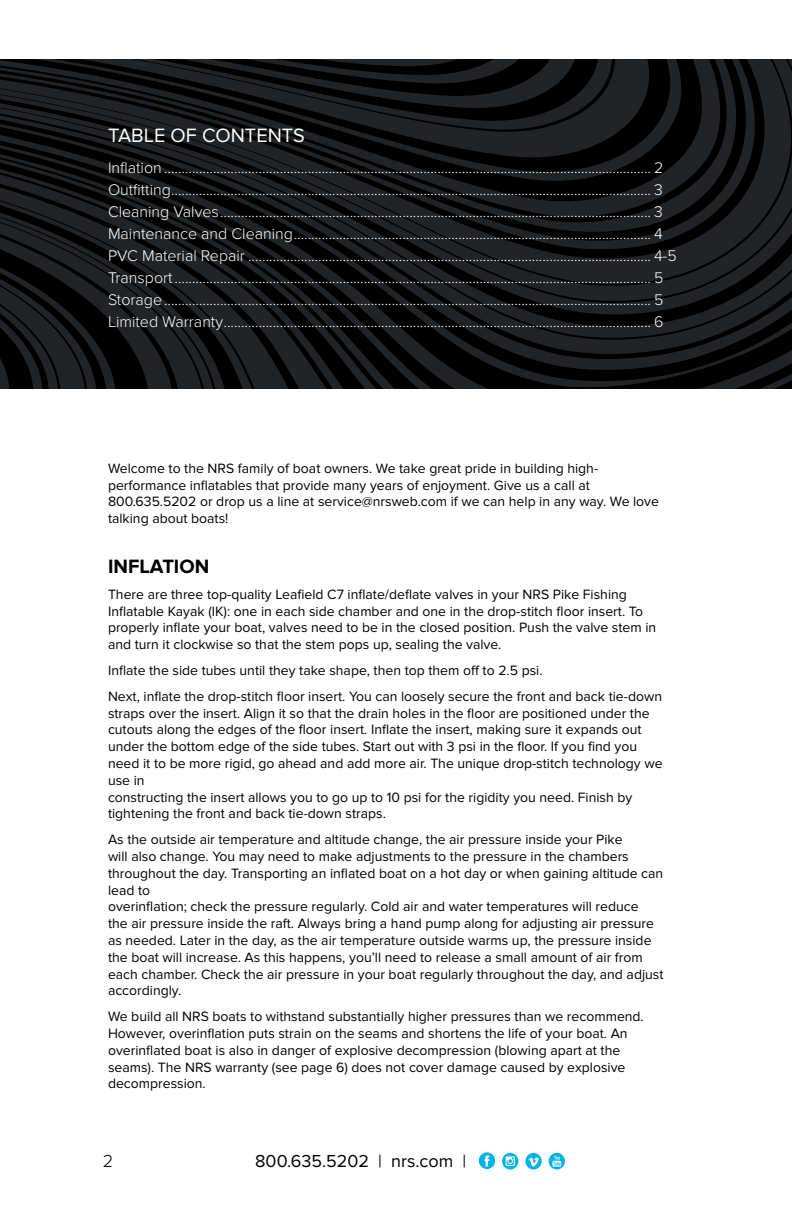
<style>
.page{position:relative;width:792px;height:1224px;background:#fff}
.page>*{position:absolute;margin:0;border:0;box-sizing:border-box;transform-origin:0 0}
.t1{font:20px "Proxima Nova";color:#fff}
.t2{font:700 20px "Proxima Nova";color:#000}
.t3{font:18px "Proxima Nova";color:#000}
.t4{font:300 18px "Proxima Nova";color:#000}
.t5{font:300 16px/22px "Proxima Nova";color:#fff}
.t6{font:14px/16.8px "Proxima Nova";color:#000}
</style>
<div class="page">
<svg style="left:479px;top:1152px;width:86px;height:17px"></svg>
<svg style="left:668px;top:59px;width:58px;height:67px;background:#111213"></svg>
<svg style="left:636px;top:59px;width:32px;height:67px;background:#0a0b0c"></svg>
<svg style="left:605px;top:59px;width:31px;height:67px;background:#1e2123"></svg>
<svg style="left:565px;top:59px;width:40px;height:67px;background:#141617"></svg>
<svg style="left:533px;top:59px;width:32px;height:67px;background:#121415"></svg>
<svg style="left:507px;top:59px;width:26px;height:67px;background:#0d0f0f"></svg>
<svg style="left:445px;top:59px;width:62px;height:67px;background:#0f1011"></svg>
<svg style="left:0;top:59px;width:445px;height:67px;background:#131416"></svg>
<svg style="left:0;top:126px;width:792px;height:10px;background:#151718"></svg>
<svg style="left:0;top:136px;width:792px;height:11px;background:#141617"></svg>
<svg style="left:0;top:147px;width:792px;height:9px;background:#111314"></svg>
<svg style="left:0;top:164px;width:792px;height:11px;background:#111213"></svg>
<svg style="left:0;top:175px;width:792px;height:19px;background:#111213"></svg>
<svg style="left:0;top:194px;width:792px;height:7px;background:#131516"></svg>
<svg style="left:0;top:201px;width:792px;height:4px;background:#161819"></svg>
<svg style="left:0;top:205px;width:792px;height:9px;background:#151718"></svg>
<svg style="left:0;top:214px;width:792px;height:6px;background:#131516"></svg>
<svg style="left:0;top:220px;width:792px;height:12px;background:#141618"></svg>
<svg style="left:0;top:232px;width:792px;height:13px;background:#141617"></svg>
<svg style="left:0;top:245px;width:792px;height:9px;background:#141617"></svg>
<svg style="left:0;top:254px;width:792px;height:10px;background:#161819"></svg>
<svg style="left:0;top:264px;width:792px;height:8px;background:#16181a"></svg>
<svg style="left:0;top:272px;width:792px;height:10px;background:#151719"></svg>
<svg style="left:0;top:282px;width:792px;height:11px;background:#151718"></svg>
<svg style="left:0;top:293px;width:792px;height:13px;background:#141617"></svg>
<svg style="left:0;top:306px;width:792px;height:6px;background:#141617"></svg>
<svg style="left:0;top:312px;width:792px;height:23px;background:#131516"></svg>
<svg style="left:0;top:335px;width:792px;height:41px;background:#111314"></svg>
<svg style="left:0;top:376px;width:792px;height:12px;background:#101112"></svg>
<h1 class="t1" style="left:108px;top:124px;width:198px">TABLE OF CONTENTS</h1>
<p class="t5" style="left:108px;top:157px;width:570px">Inflation ........................................................................................................................................... 2<br>Outfitting......................................................................................................................................... 3<br>Cleaning Valves........................................................................................................................... 3<br>Maintenance and Cleaning...................................................................................................... 4<br>PVC Material Repair ................................................................................................................... 4-5<br>Transport........................................................................................................................................ 5<br>Storage........................................................................................................................................... 5<br>Limited Warranty.......................................................................................................................... 6</p>
<p class="t6" style="left:108px;top:460px;width:553px">Welcome to the NRS family of boat owners. We take great pride in building high&shy;performance inflatables that provide many years of enjoyment. Give us a call at 800.635.5202 or drop us a line at service@nrsweb.com if we can help in any way. We love talking about boats!</p>
<h1 class="t2" style="left:108px;top:555px;width:103px">INFLATION</h1>
<p class="t6" style="left:108px;top:586px;width:550px">There are three top-quality Leafield C7 inflate/deflate valves in your NRS Pike Fishing Inflatable Kayak (IK): one in each side chamber and one in the drop-stitch floor insert. To properly inflate your boat, valves need to be in the closed position. Push the valve stem in and turn it clockwise so that the stem pops up, sealing the valve.</p>
<p class="t6" style="left:108px;top:658px;width:556px;line-height:25.8px">Inflate the side tubes until they take shape, then top them off to 2.5 psi.<br>Next, inflate the drop-stitch floor insert. You can loosely secure the front and back tie-down</p>
<p class="t6" style="left:108px;top:705px;width:556px">straps over the insert. Align it so that the drain holes in the floor are positioned under the cutouts along the edges of the floor insert. Inflate the insert, making sure it expands out under the bottom edge of the side tubes. Start out with 3 psi in the floor. If you find you need it to be more rigid, go ahead and add more air. The unique drop-stitch technology we use in<br>constructing the insert allows you to go up to 10 psi for the rigidity you need. Finish by tightening the front and back tie-down straps.</p>
<p class="t6" style="left:108px;top:831px;width:557px">As the outside air temperature and altitude change, the air pressure inside your Pike<br>will also change. You may need to make adjustments to the pressure in the chambers throughout the day. Transporting an inflated boat on a hot day or when gaining altitude can lead to<br>overinflation; check the pressure regularly. Cold air and water temperatures will reduce<br>the air pressure inside the raft. Always bring a hand pump along for adjusting air pressure as needed. Later in the day, as the air temperature outside warms up, the pressure inside the boat will increase. As this happens, you’ll need to release a small amount of air from each chamber. Check the air pressure in your boat regularly throughout the day, and adjust accordingly.</p>
<p class="t6" style="left:108px;top:1008px;width:537px">We build all NRS boats to withstand substantially higher pressures than we recommend.<br>However, overinflation puts strain on the seams and shortens the life of your boat. An overinflated boat is also in danger of explosive decompression (blowing apart at the seams). The NRS warranty (see page 6) does not cover damage caused by explosive decompression.</p>
<p class="t4" style="left:103px;top:1151px;width:12px">2</p>
<p class="t3" style="left:255px;top:1151px;width:213px">800.635.5202 | nrs.com |</p>
</div>
